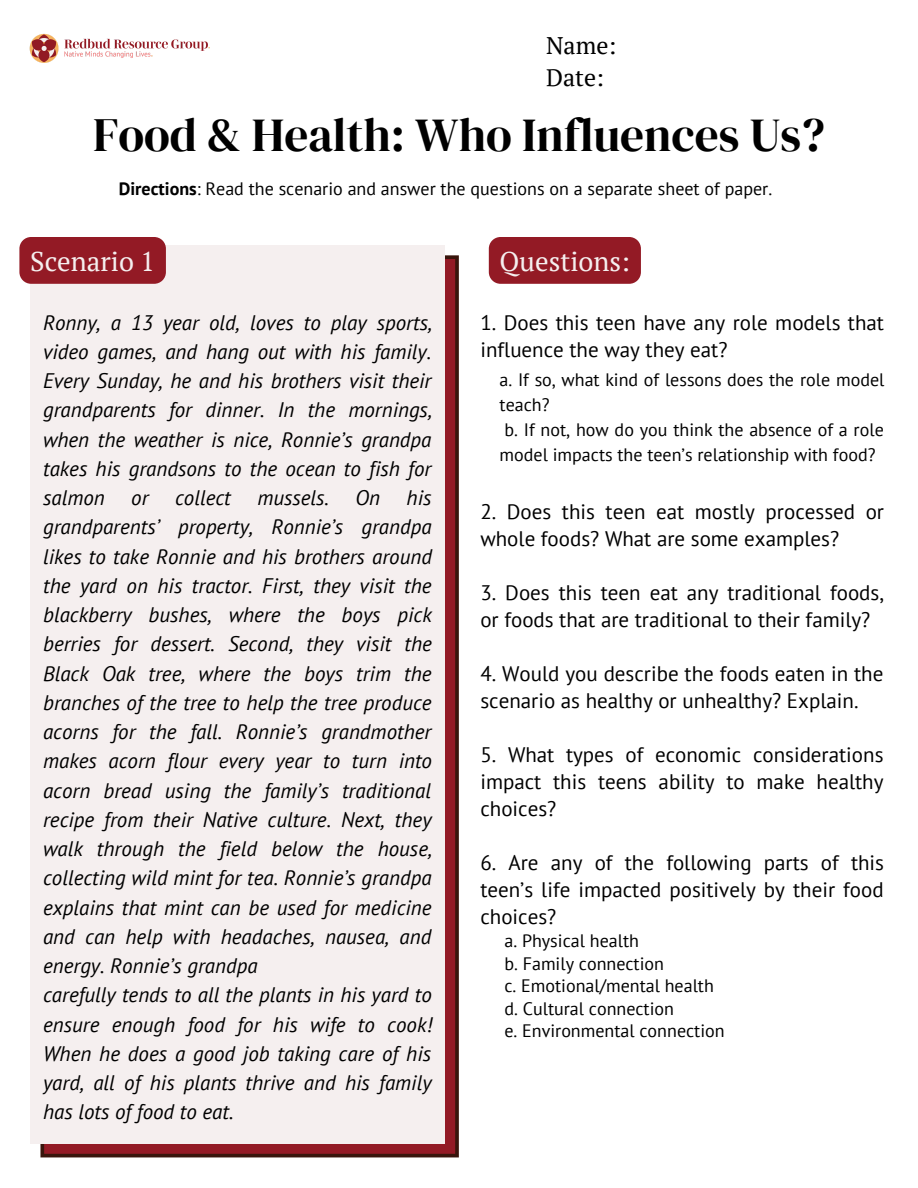
<style>
.page{position:relative;width:918px;height:1188px;background:#fff}
.page>*{position:absolute;margin:0;border:0;box-sizing:border-box;transform-origin:0 0}
.t1{font:47.25px "DM Serif Display";color:#000}
.t2{font:27px "PT Serif";color:#f5efef}
.t3{font:24px/32.7px "PT Serif";color:#000}
.t4{font:italic 21px/29.2px "PT Sans";color:#000;text-align:justify}
.t5{font:21px/27px "PT Sans";color:#000}
.t6{font:18px/22.5px "PT Sans";color:#000}
.s1{font-weight:700}
</style>
<div class="page">
<img style="left:29px;top:33px;width:181px;height:30px">
<svg style="left:40px;top:255px;width:419px;height:902px;background:#7b181e"></svg>
<div style="left:30px;top:245px;width:415px;height:899px;background:#f5efef"></div>
<div style="left:19px;top:237px;width:147px;height:47px;background:#931a25"></div>
<div style="left:489px;top:237px;width:152px;height:47px;background:#931a25"></div>
<p class="t3" style="left:546px;top:28px;width:72px">Name:<br>Date:</p>
<h1 class="t1" style="left:93px;top:102px;width:733px">Food &amp; Health: Who Influences Us?</h1>
<p class="t6" style="left:119px;top:177px;width:655px"><span class="s1">Directions</span>: Read the scenario and answer the questions on a separate sheet of paper.</p>
<p class="t2" style="left:30px;top:242px;width:126px">Scenario 1</p>
<p class="t4" style="left:43px;top:307px;width:391px">Ronny, a 13 year old, loves to play sports, video games, and hang out with his family.<br>Every Sunday, he and his brothers visit their grandparents for dinner. In the mornings, when the weather is nice, Ronnie’s grandpa takes his grandsons to the ocean to fish for salmon</p>
<p class="t4" style="left:131px;top:483px;width:19px">or</p>
<p class="t4" style="left:175px;top:483px;width:57px">collect</p>
<p class="t4" style="left:257px;top:483px;width:73px">mussels.</p>
<p class="t4" style="left:356px;top:483px;width:26px">On</p>
<p class="t4" style="left:43px;top:483px;width:391px;text-align:left;text-indent:364px">his grandparents’ property, Ronnie’s grandpa likes to take Ronnie and his brothers around the yard on his tractor. First, they visit the blackberry bushes, where the boys pick berries for dessert. Second, they visit the Black Oak tree, where the boys trim the branches of the tree to help the tree produce acorns for the fall. Ronnie’s grandmother makes acorn flour every year to turn into acorn bread using the family’s traditional recipe from their Native culture. Next, they walk through the field below the house, collecting wild mint for tea. Ronnie’s grandpa explains that mint can be used for medicine and can help with headaches, nausea, and energy. Ronnie’s grandpa<br>carefully tends to all the plants in his yard to ensure enough food for his wife to cook!<br>When he does a good job taking care of his yard, all of his plants thrive and his family has lots of food to eat.</p>
<p class="t2" style="left:500px;top:242px;width:132px">Questions:</p>
<p class="t5" style="left:480px;top:308px;width:405px">1. Does this teen have any role models that influence the way they eat?</p>
<p class="t6" style="left:500px;top:367px;width:386px;line-height:24.8px">a. If so, what kind of lessons does the role model teach?<br>b. If not, how do you think the absence of a role model impacts the teen’s relationship with food?</p>
<p class="t5" style="left:480px;top:497px;width:405px">2. Does this teen eat mostly processed or whole foods? What are some examples?</p>
<p class="t5" style="left:480px;top:578px;width:405px">3. Does this teen eat any traditional foods, or foods that are traditional to their family?</p>
<p class="t5" style="left:480px;top:659px;width:405px">4. Would you describe the foods eaten in the scenario as healthy or unhealthy? Explain.</p>
<p class="t5" style="left:480px;top:740px;width:405px;text-align:justify">5. What types of economic considerations impact this teens ability to make healthy choices?</p>
<p class="t5" style="left:480px;top:848px;width:405px;text-align:justify">6. Are any of the following parts of this teen’s life impacted positively by their food choices?</p>
<p class="t6" style="left:504px;top:929px;width:222px">a. Physical health<br>b. Family connection<br>c. Emotional/mental health d. Cultural connection<br>e. Environmental connection</p>
</div>
